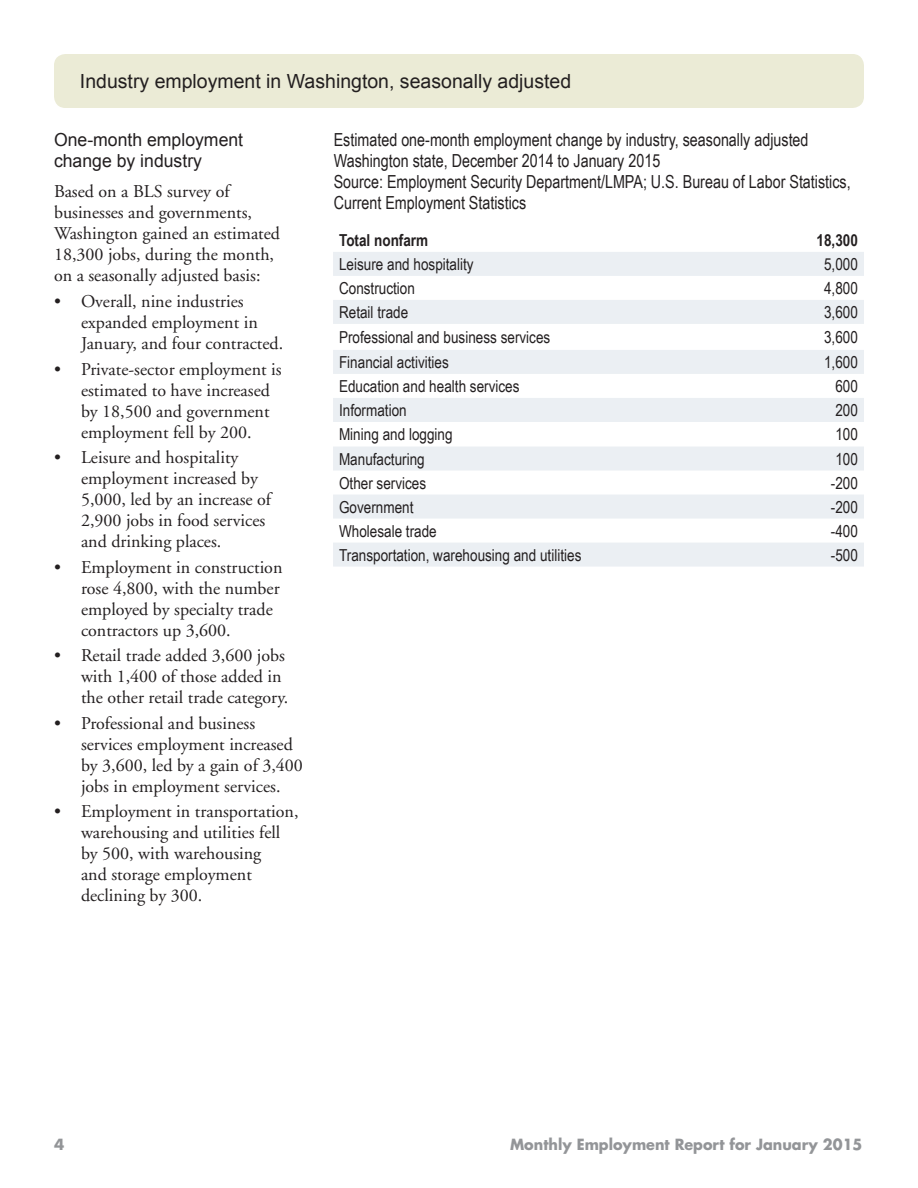
<style>
.page{position:relative;width:918px;height:1188px;background:#fff}
.page>*{position:absolute;margin:0;border:0;box-sizing:border-box;transform-origin:0 0}
.Section_Heading{font:19.5px "Arial";color:#231f20}
.Body_text{font:18px/21px "Adobe Garamond";color:#231f20}
.Figure_table_heading{font:18px/21px "Arial Narrow";color:#231f20}
.SubHeading{font:18px/21px "Arial";color:#231f20}
.Table_body{font:16.5px "Arial Narrow";color:#231f20}
.Table_body-2{font:700 16.5px "Arial Narrow";color:#231f20}
.t1{font:700 15px "Futura";color:#939598;scale:.96 1}
.t2{font:700 15px "Futura";color:#939598}
</style>
<div class="page">
<div style="left:54px;top:54px;width:810px;height:54px;background:#ebebd6;border-radius:12px"></div>
<svg style="left:333px;top:252px;width:531px;height:315px;fill:#ebeff3"></svg>
<p class="Section_Heading" style="left:80px;top:68px;width:493px">Industry employment in Washington, seasonally adjusted</p>
<p class="SubHeading" style="left:54px;top:130px;width:191px">One-month employment change by industry</p>
<p class="Body_text" style="left:54px;top:182px;width:228px">Based on a BLS survey of businesses and governments,<br>Washington gained an estimated<br>18,300 jobs, during the month, on a seasonally adjusted basis:</p>
<p class="Body_text" style="left:81px;top:291px;width:204px;text-indent:-27px">• Overall, nine industries expanded employment in<br>January, and four contracted.</p>
<p class="Body_text" style="left:81px;top:359px;width:202px;text-indent:-27px">• Private-sector employment is estimated to have increased by 18,500 and government employment fell by 200.</p>
<p class="Body_text" style="left:81px;top:447px;width:192px;text-indent:-27px">• Leisure and hospitality employment increased by<br>5,000, led by an increase of<br>2,900 jobs in food services and drinking places.</p>
<p class="Body_text" style="left:81px;top:557px;width:203px;text-indent:-27px">• Employment in construction rose 4,800, with the number employed by specialty trade contractors up 3,600.</p>
<p class="Body_text" style="left:81px;top:646px;width:209px;text-indent:-27px">• Retail trade added 3,600 jobs with 1,400 of those added in the other retail trade category.</p>
<p class="Body_text" style="left:81px;top:713px;width:223px;text-indent:-27px">• Professional and business services employment increased by 3,600, led by a gain of 3,400 jobs in employment services.</p>
<p class="Body_text" style="left:81px;top:802px;width:219px;text-indent:-27px">• Employment in transportation, warehousing and utilities fell by 500, with warehousing<br>and storage employment declining by 300.</p>
<p class="Figure_table_heading" style="left:334px;top:128px;width:476px">Estimated one-month employment change by industry, seasonally adjusted</p>
<p class="Figure_table_heading" style="left:334px;top:149px;width:328px">Washington state, December 2014 to January 2015</p>
<p class="Figure_table_heading" style="left:334px;top:170px;width:519px">Source: Employment Security Department/LMPA; U.S. Bureau of Labor Statistics,<br>Current Employment Statistics</p>
<p class="Table_body-2" style="left:339px;top:228px;width:91px">Total nonfarm</p>
<p class="Table_body-2" style="left:817px;top:228px;width:43px">18,300</p>
<p class="Table_body" style="left:339px;top:252px;width:136px">Leisure and hospitality</p>
<p class="Table_body" style="left:824px;top:252px;width:35px">5,000</p>
<p class="Table_body" style="left:339px;top:276px;width:77px">Construction</p>
<p class="Table_body" style="left:824px;top:276px;width:35px">4,800</p>
<p class="Table_body" style="left:339px;top:300px;width:71px">Retail trade</p>
<p class="Table_body" style="left:824px;top:300px;width:35px">3,600</p>
<p class="Table_body" style="left:339px;top:325px;width:213px">Professional and business services</p>
<p class="Table_body" style="left:824px;top:325px;width:35px">3,600</p>
<p class="Table_body" style="left:339px;top:350px;width:111px">Financial activities</p>
<p class="Table_body" style="left:824px;top:350px;width:35px">1,600</p>
<p class="Table_body" style="left:339px;top:374px;width:182px">Education and health services</p>
<p class="Table_body" style="left:835px;top:374px;width:24px">600</p>
<p class="Table_body" style="left:339px;top:398px;width:69px">Information</p>
<p class="Table_body" style="left:835px;top:398px;width:24px">200</p>
<p class="Table_body" style="left:339px;top:422px;width:115px">Mining and logging</p>
<p class="Table_body" style="left:835px;top:422px;width:24px">100</p>
<p class="Table_body" style="left:339px;top:447px;width:87px">Manufacturing</p>
<p class="Table_body" style="left:835px;top:447px;width:24px">100</p>
<p class="Table_body" style="left:339px;top:471px;width:89px">Other services</p>
<p class="Table_body" style="left:831px;top:471px;width:29px">-200</p>
<p class="Table_body" style="left:339px;top:495px;width:76px">Government</p>
<p class="Table_body" style="left:831px;top:495px;width:29px">-200</p>
<p class="Table_body" style="left:339px;top:519px;width:99px">Wholesale trade</p>
<p class="Table_body" style="left:831px;top:519px;width:29px">-400</p>
<p class="Table_body" style="left:339px;top:543px;width:244px">Transportation, warehousing and utilities</p>
<p class="Table_body" style="left:831px;top:543px;width:29px">-500</p>
<p class="t2" style="left:54px;top:1135px;width:12px">4</p>
<p class="t1" style="left:510px;top:1135px;width:369px">Monthly Employment Report for January 2015</p>
</div>
